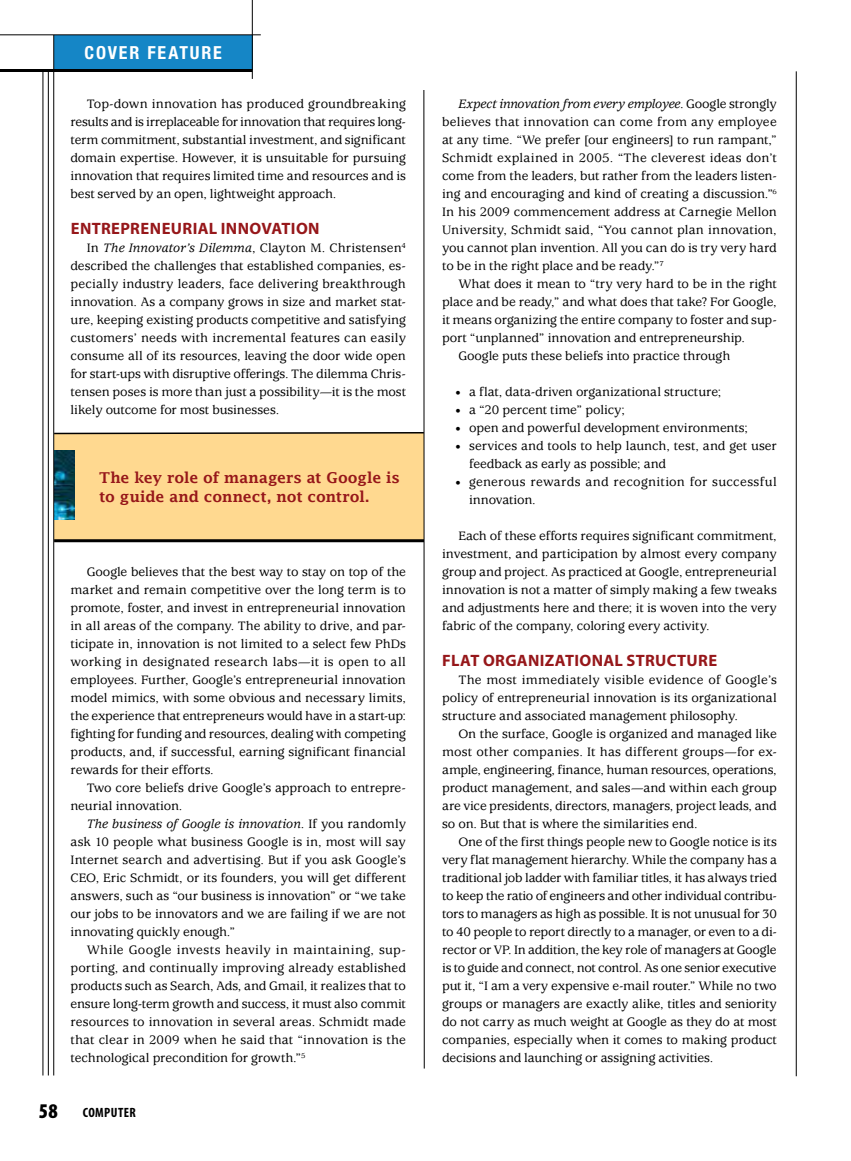
<style>
.page{position:relative;width:851px;height:1161px;background:#fff}
.page>*{position:absolute;margin:0;border:0;box-sizing:border-box;transform-origin:0 0}
.t1{font:700 condensed 18px "Helvetica Neue LT Std";letter-spacing:.105em;color:#fff}
.t2{font:700 16.5px "Myriad Pro";letter-spacing:.02em;color:#96171a}
.t3{font:600 15px/19.5px "Lucida Fax";letter-spacing:-.005em;color:#96171a}
.t4{font:500 13.5px/18px "Usherwood Std";letter-spacing:-.005em;color:#000;text-align:justify}
.t5{font:500 13.5px/18px "Usherwood Std";letter-spacing:.02em;color:#000}
.t6{font:700 condensed 13.5px "Myriad Pro";letter-spacing:.03em;color:#000}
.s1{font-style:italic}
.s2{font-weight:900;font-size:21px}
.s3{font-size:10.5px}
</style>
<div class="page">
<div style="left:54px;top:35px;width:198px;height:35px;background:#1586c6"></div>
<hr style="left:0;top:69px;width:252px;height:3px;background:#000">
<hr style="left:0;top:34px;width:261px;height:1px;background:#000">
<hr style="left:252px;top:0;width:1px;height:79px;background:#000">
<div style="left:54px;top:433px;width:370px;height:108px;background:#ffd990"></div>
<svg style="left:54px;top:431px;width:371px;height:4px"></svg>
<img style="left:54px;top:450px;width:21px;height:70px">
<hr style="left:54px;top:539px;width:370px;height:3px;background:#000">
<hr style="left:795px;top:71px;width:1px;height:1005px;background:#000">
<hr style="left:423px;top:90px;width:1px;height:979px;background:#000">
<hr style="left:48px;top:70px;width:1px;height:1006px;background:#000">
<hr style="left:53px;top:35px;width:1px;height:1041px;background:#000">
<hr style="left:43px;top:70px;width:1px;height:1006px;background:#000">
<h1 class="t1" style="left:84px;top:41px;width:12px">COVER</h1>
<h1 class="t1" style="left:147px;top:41px;width:76px">FEATURE</h1>
<p class="t4" style="left:70px;top:95px;width:337px;text-indent:16px">Top-down innovation has produced groundbreaking results and is irreplaceable for innovation that requires long&shy;term commitment, substantial investment, and significant domain expertise. However, it is unsuitable for pursuing innovation that requires limited time and resources and is best served by an open, lightweight approach.</p>
<p class="t2" style="left:71px;top:218px;width:250px">ENTREPRENEURIAL INNOVATION</p>
<p class="t4" style="left:70px;top:239px;width:337px;text-indent:16px">In <span class="s1">The Innovator’s Dilemma</span>, Clayton M. Christensen<sup>4 </sup>described the challenges that established companies, es&shy;pecially industry leaders, face delivering breakthrough innovation. As a company grows in size and market stat&shy;ure, keeping existing products competitive and satisfying customers’ needs with incremental features can easily consume all of its resources, leaving the door wide open for start-ups with disruptive offerings. The dilemma Chris&shy;tensen poses is more than just a possibility—it is the most likely outcome for most businesses.</p>
<p class="t3" style="left:99px;top:468px;width:302px">The key role of managers at Google is to guide and connect, not control.</p>
<p class="t4" style="left:70px;top:563px;width:337px;text-indent:16px">Google believes that the best way to stay on top of the market and remain competitive over the long term is to promote, foster, and invest in entrepreneurial innovation in all areas of the company. The ability to drive, and par&shy;ticipate in, innovation is not limited to a select few PhDs working in designated research labs—it is open to all employees. Further, Google’s entrepreneurial innovation model mimics, with some obvious and necessary limits, the experience that entrepreneurs would have in a start-up: fighting for funding and resources, dealing with competing products, and, if successful, earning significant financial rewards for their efforts.</p>
<p class="t4" style="left:70px;top:779px;width:337px;text-indent:16px">Two core beliefs drive Google’s approach to entrepre&shy;neurial innovation.</p>
<p class="t4" style="left:70px;top:815px;width:337px;text-indent:16px"><span class="s1">The business of Google is innovation</span>. If you randomly ask 10 people what business Google is in, most will say Internet search and advertising. But if you ask Google’s CEO, Eric Schmidt, or its founders, you will get different answers, such as “our business is innovation” or “we take our jobs to be innovators and we are failing if we are not innovating quickly enough.”</p>
<p class="t4" style="left:70px;top:941px;width:337px;text-indent:16px">While Google invests heavily in maintaining, sup&shy;porting, and continually improving already established products such as Search, Ads, and Gmail, it realizes that to ensure long-term growth and success, it must also commit resources to innovation in several areas. Schmidt made that clear in 2009 when he said that “innovation is the technological precondition for growth.”<sup>5</sup></p>
<p class="t6" style="left:39px;top:1104px;width:98px"><span class="s2">58</span> COMPUTER</p>
<p class="t4" style="left:442px;top:95px;width:336px;text-indent:16px"><span class="s1">Expect innovation from every employee</span>. Google strongly believes that innovation can come from any employee at any time. “We prefer [our engineers] to run rampant,” Schmidt explained in 2005. “The cleverest ideas don’t come from the leaders, but rather from the leaders listen&shy;ing and encouraging and kind of creating a discussion.”<sup>6<br></sup>In his 2009 commencement address at Carnegie Mellon University, Schmidt said, “You cannot plan innovation, you cannot plan invention. All you can do is try very hard to be in the right place and be ready.”<sup>7</sup></p>
<p class="t4" style="left:458px;top:275px;width:320px">What does it mean to “try very hard to be in the right</p>
<p class="t4" style="left:442px;top:293px;width:336px">place and be ready,” and what does that take? For Google,</p>
<p class="t4" style="left:442px;top:311px;width:336px">it means organizing the entire company to foster and sup-</p>
<p class="t4" style="left:442px;top:329px;width:304px">port “unplanned” innovation and entrepreneurship.</p>
<p class="t4" style="left:458px;top:347px;width:273px">Google puts these beliefs into practice through</p>
<p class="t4" style="left:455px;top:383px;width:267px"><span class="s3">•</span> a flat, data-driven organizational structure;</p>
<p class="t4" style="left:455px;top:401px;width:171px"><span class="s3">•</span> a “20 percent time” policy;</p>
<p class="t4" style="left:455px;top:419px;width:294px"><span class="s3">•</span> open and powerful development environments;</p>
<p class="t4" style="left:469px;top:437px;width:309px;text-indent:-14px"><span class="s3">•</span> services and tools to help launch, test, and get user feedback as early as possible; and</p>
<p class="t5" style="left:469px;top:473px;width:309px;text-indent:-14px"><span class="s3">•</span> generous rewards and recognition for successful innovation.</p>
<p class="t4" style="left:442px;top:527px;width:336px;text-indent:16px">Each of these efforts requires significant commitment, investment, and participation by almost every company group and project. As practiced at Google, entrepreneurial innovation is not a matter of simply making a few tweaks and adjustments here and there; it is woven into the very fabric of the company, coloring every activity.</p>
<p class="t2" style="left:442px;top:650px;width:276px">FLAT ORGANIZATIONAL STRUCTURE</p>
<p class="t4" style="left:442px;top:671px;width:336px;text-indent:16px">The most immediately visible evidence of Google’s policy of entrepreneurial innovation is its organizational structure and associated management philosophy.</p>
<p class="t4" style="left:442px;top:725px;width:336px;text-indent:16px">On the surface, Google is organized and managed like most other companies. It has different groups—for ex&shy;ample, engineering, finance, human resources, operations, product management, and sales—and within each group are vice presidents, directors, managers, project leads, and so on. But that is where the similarities end.</p>
<p class="t4" style="left:442px;top:833px;width:336px;text-indent:16px">One of the first things people new to Google notice is its very flat management hierarchy. While the company has a traditional job ladder with familiar titles, it has always tried to keep the ratio of engineers and other individual contribu&shy;tors to managers as high as possible. It is not unusual for 30 to 40 people to report directly to a manager, or even to a di&shy;rector or VP. In addition, the key role of managers at Google is to guide and connect, not control. As one senior executive put it, “I am a very expensive e-mail router.” While no two groups or managers are exactly alike, titles and seniority do not carry as much weight at Google as they do at most companies, especially when it comes to making product decisions and launching or assigning activities.</p>
</div>
